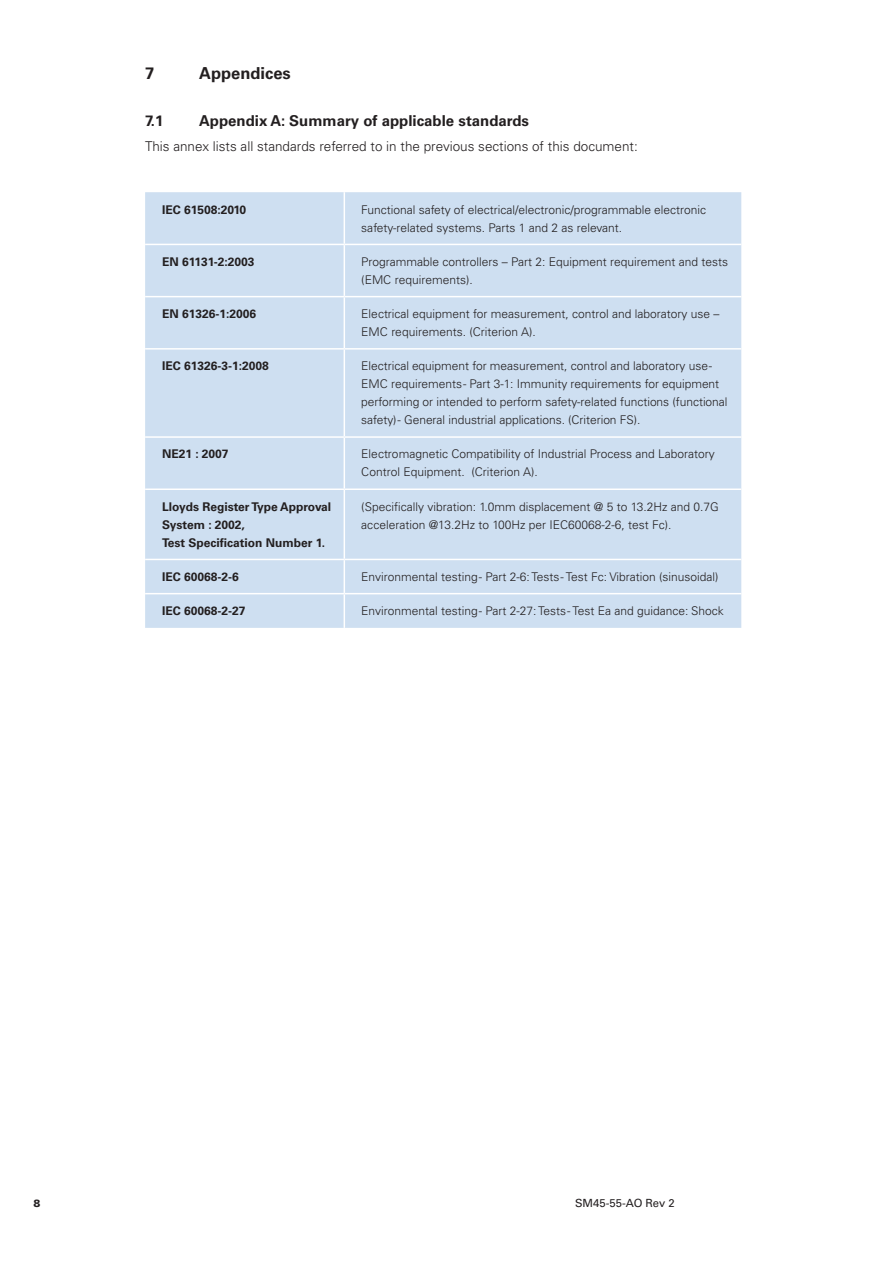
<style>
.page{position:relative;width:893px;height:1263px;background:#fff}
.page>*{position:absolute;margin:0;border:0;box-sizing:border-box;transform-origin:0 0}
.t1{font:700 16.5px "Univers LT Pro 65";color:#231f20}
.t2{font:700 15px "Univers LT Pro 65";color:#231f20}
.t3{font:300 13.5px "Univers LT Pro 45";color:#231f20}
.t4{font:300 12px/18px "Univers LT Pro 45";color:#231f20}
.t5{font:700 12px/18px "Univers LT Pro 65";color:#231f20}
.t6{font:11.25px "Univers LT Pro 55 Roman";color:#231f20}
.t7{font:900 10.5px "Univers LT Pro 75";color:#231f20}
</style>
<div class="page">
<div style="left:145px;top:192px;width:596px;height:436px;background:#cedff1"></div>
<hr style="left:145px;top:244px;width:199px;height:1px;background:#fff">
<hr style="left:344px;top:244px;width:397px;height:1px;background:#fff">
<hr style="left:145px;top:296px;width:199px;height:1px;background:#fff">
<hr style="left:344px;top:296px;width:397px;height:1px;background:#fff">
<hr style="left:145px;top:348px;width:199px;height:2px;background:#fff">
<hr style="left:344px;top:348px;width:397px;height:2px;background:#fff">
<hr style="left:145px;top:436px;width:199px;height:2px;background:#fff">
<hr style="left:344px;top:436px;width:397px;height:2px;background:#fff">
<hr style="left:145px;top:488px;width:199px;height:2px;background:#fff">
<hr style="left:344px;top:488px;width:397px;height:2px;background:#fff">
<hr style="left:145px;top:559px;width:199px;height:1px;background:#fff">
<hr style="left:344px;top:559px;width:397px;height:1px;background:#fff">
<hr style="left:145px;top:593px;width:199px;height:1px;background:#fff">
<hr style="left:344px;top:593px;width:397px;height:1px;background:#fff">
<hr style="left:344px;top:192px;width:1px;height:52px;background:#fff">
<hr style="left:344px;top:245px;width:1px;height:51px;background:#fff">
<hr style="left:344px;top:297px;width:1px;height:51px;background:#fff">
<hr style="left:344px;top:350px;width:1px;height:86px;background:#fff">
<hr style="left:344px;top:438px;width:1px;height:50px;background:#fff">
<hr style="left:344px;top:490px;width:1px;height:69px;background:#fff">
<hr style="left:344px;top:560px;width:1px;height:33px;background:#fff">
<hr style="left:344px;top:594px;width:1px;height:34px;background:#fff">
<h1 class="t1" style="left:145px;top:63px;width:11px">7</h1>
<h1 class="t1" style="left:199px;top:63px;width:93px">Appendices</h1>
<p class="t2" style="left:145px;top:112px;width:20px">7.1</p>
<p class="t2" style="left:199px;top:112px;width:331px">Appendix A: Summary of applicable standards</p>
<p class="t3" style="left:145px;top:138px;width:494px">This annex lists all standards referred to in the previous sections of this document:</p>
<p class="t5" style="left:162px;top:200px;width:86px">IEC 61508:2010</p>
<p class="t4" style="left:361px;top:200px;width:346px">Functional safety of electrical/electronic/programmable electronic safety-related systems. Parts 1 and 2 as relevant.</p>
<p class="t5" style="left:162px;top:253px;width:94px">EN 61131-2:2003</p>
<p class="t4" style="left:361px;top:253px;width:368px">Programmable controllers – Part 2: Equipment requirement and tests (EMC requirements).</p>
<p class="t5" style="left:162px;top:305px;width:96px">EN 61326-1:2006</p>
<p class="t4" style="left:361px;top:305px;width:360px">Electrical equipment for measurement, control and laboratory use –<br>EMC requirements. (Criterion A).</p>
<p class="t5" style="left:162px;top:357px;width:108px">IEC 61326-3-1:2008</p>
<p class="t4" style="left:361px;top:357px;width:368px">Electrical equipment for measurement, control and laboratory use - EMC requirements - Part 3-1: Immunity requirements for equipment performing or intended to perform safety-related functions (functional safety) - General industrial applications. (Criterion FS).</p>
<p class="t5" style="left:162px;top:445px;width:68px">NE21 : 2007</p>
<p class="t4" style="left:361px;top:445px;width:355px">Electromagnetic Compatibility of Industrial Process and Laboratory<br>Control Equipment. (Criterion A).</p>
<p class="t5" style="left:162px;top:497px;width:171px">Lloyds Register Type Approval<br>System : 2002,<br>Test Specification Number 1.</p>
<p class="t4" style="left:361px;top:497px;width:359px">(Specifically vibration: 1.0mm displacement @ 5 to 13.2Hz and 0.7G acceleration @13.2Hz to 100Hz per IEC60068-2-6, test Fc).</p>
<p class="t5" style="left:162px;top:568px;width:78px">IEC 60068-2-6</p>
<p class="t4" style="left:361px;top:568px;width:359px">Environmental testing - Part 2-6: Tests - Test Fc: Vibration (sinusoidal)</p>
<p class="t5" style="left:162px;top:602px;width:85px">IEC 60068-2-27</p>
<p class="t4" style="left:361px;top:602px;width:364px">Environmental testing - Part 2-27: Tests - Test Ea and guidance: Shock</p>
<p class="t7" style="left:34px;top:1196px;width:9px">8</p>
<p class="t6" style="left:575px;top:1196px;width:101px">SM45-55-AO Rev 2</p>
</div>
